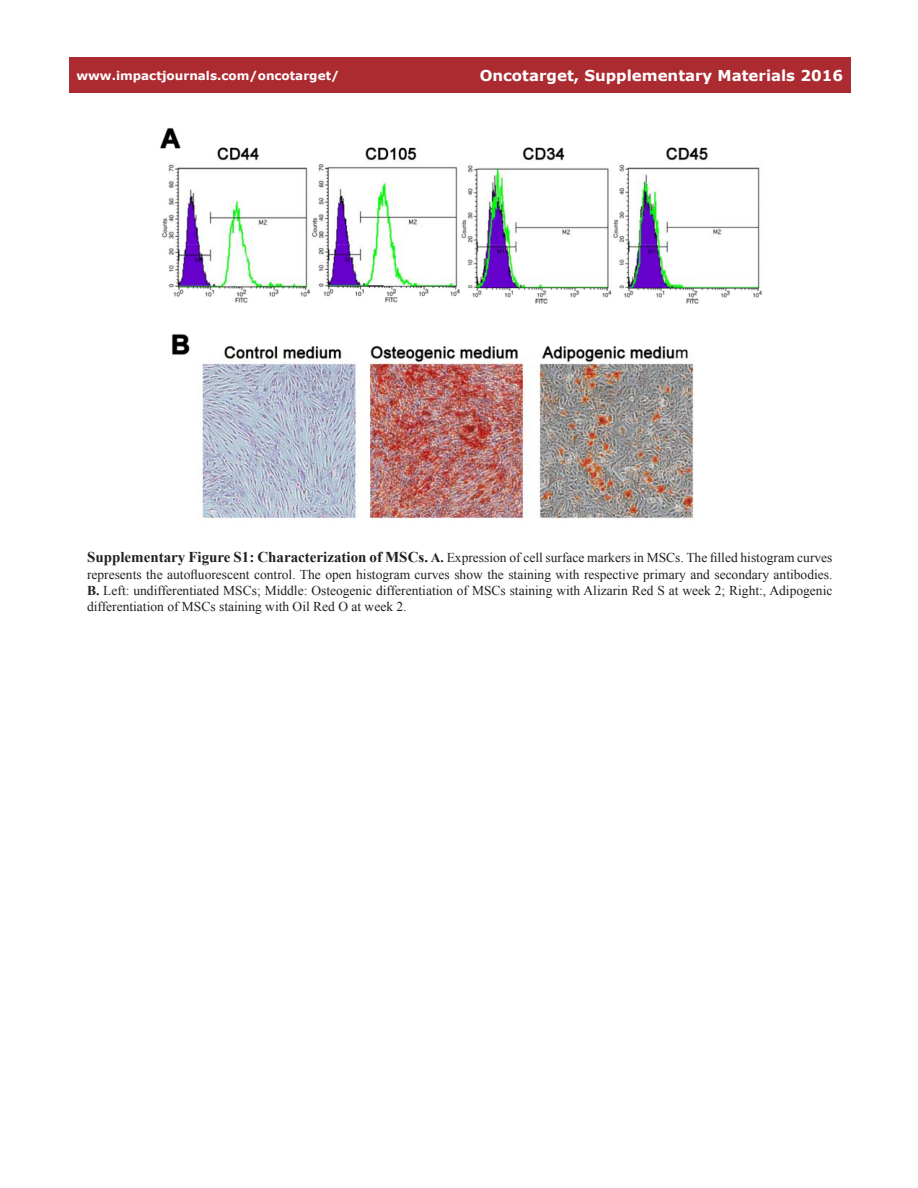
<style>
.page{position:relative;width:918px;height:1188px;background:#fff}
.page>*{position:absolute;margin:0;border:0;box-sizing:border-box;transform-origin:0 0}
.t1{font:700 15px "Verdana";color:#fff}
.figuretext{font:13.5px/16.2px "Times New Roman";color:#231f20;text-align:justify}
.t2{font:700 12px "Verdana";color:#fff}
.s1{font-weight:700;font-size:15px}
.s2{font-weight:700}
</style>
<div class="page">
<div style="left:69px;top:57px;width:781px;height:36px;background:#ac2b31"></div>
<img style="left:160px;top:128px;width:602px;height:391px">
<p class="t2" style="left:76px;top:67px;width:264px">www.impactjournals.com/oncotarget/</p>
<p class="t1" style="left:480px;top:65px;width:365px">Oncotarget, Supplementary Materials 2016</p>
<p class="figuretext" style="left:87px;top:550px;width:747px"><span class="s1">Supplementary Figure S1: Characterization of MSCs.</span> <span class="s2">A.</span> Expression of cell surface markers in MSCs. The filled histogram curves represents the autofluorescent control. The open histogram curves show the staining with respective primary and secondary antibodies.<br><span class="s2">B.</span> Left: undifferentiated MSCs; Middle: Osteogenic differentiation of MSCs staining with Alizarin Red S at week 2; Right:, Adipogenic differentiation of MSCs staining with Oil Red O at week 2.</p>
</div>
